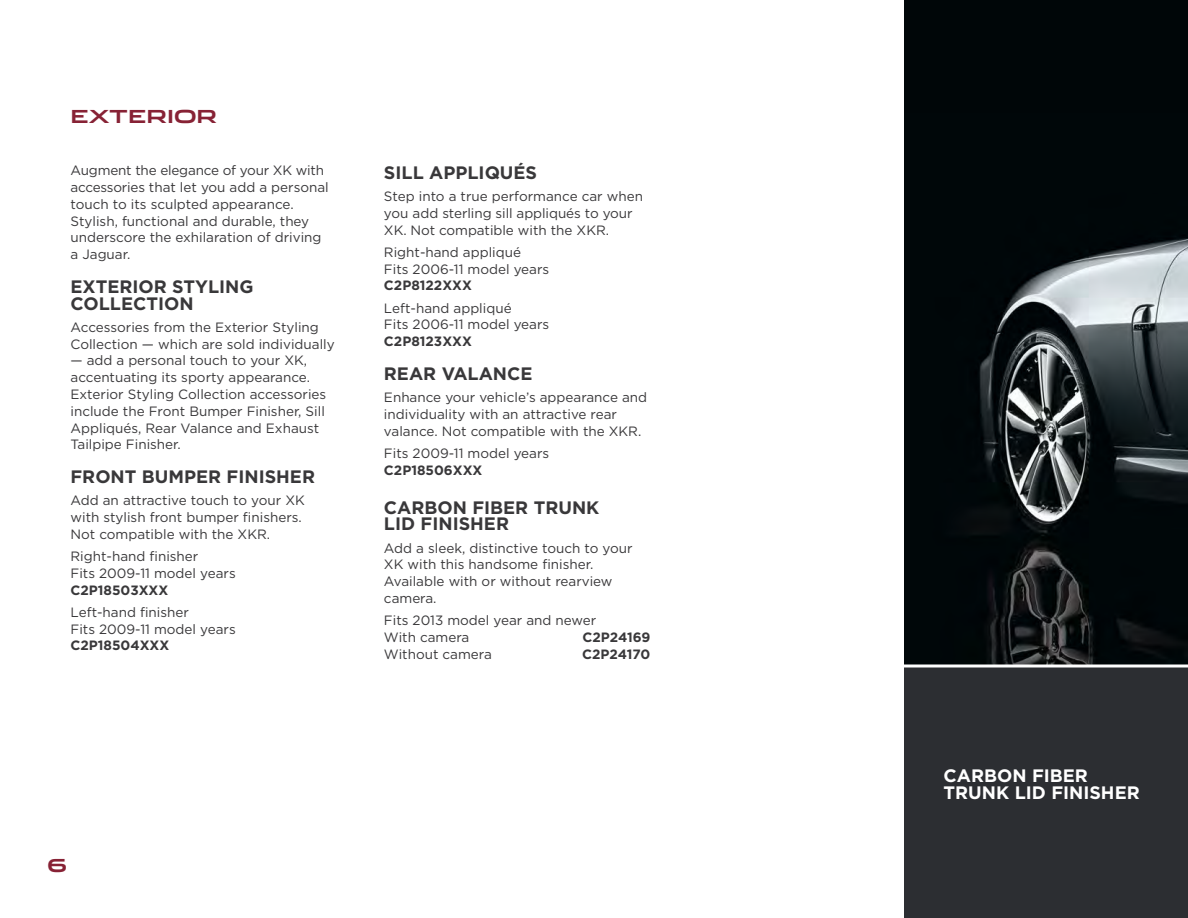
<style>
.page{position:relative;width:1188px;height:918px;background:#fff}
.page>*{position:absolute;margin:0;border:0;box-sizing:border-box;transform-origin:0 0}
.t1{font:700 18px/16.8px "Gotham";color:#39383a}
.t2{font:700 18px/16.8px "Gotham";color:#fff}
.t3{font:700 18px "Jaguar";color:#872235}
.t4{font:13.5px/16.8px "Gotham";color:#39383a}
.t5{font:700 13.5px "Gotham";color:#39383a}
</style>
<div class="page">
<div style="left:904px;top:666px;width:284px;height:252px;background:#2c2e32"></div>
<img style="left:904px;top:0;width:284px;height:664px">
<svg style="left:904px;top:664px;width:284px;height:4px"></svg>
<h1 class="t3" style="left:71px;top:110px;width:148px">EXTERIOR</h1>
<p class="t4" style="left:71px;top:163px;width:260px">Augment the elegance of your XK with accessories that let you add a personal touch to its sculpted appearance.<br>Stylish, functional and durable, they underscore the exhilaration of driving a Jaguar.</p>
<h1 class="t1" style="left:71px;top:280px;width:185px">EXTERIOR STYLING<br>COLLECTION</h1>
<p class="t4" style="left:71px;top:320px;width:266px">Accessories from the Exterior Styling<br>Collection — which are sold individually</p>
<p class="t4" style="left:71px;top:353px;width:257px">— add a personal touch to your XK, accentuating its sporty appearance.<br>Exterior Styling Collection accessories include the Front Bumper Finisher, Sill Appliqués, Rear Valance and Exhaust Tailpipe Finisher.</p>
<h1 class="t1" style="left:71px;top:470px;width:246px">FRONT BUMPER FINISHER</h1>
<p class="t4" style="left:71px;top:493px;width:236px">Add an attractive touch to your XK with stylish front bumper finishers.<br>Not compatible with the XKR.</p>
<p class="t4" style="left:71px;top:549px;width:167px">Right-hand finisher<br>Fits 2009-11 model years</p>
<p class="t5" style="left:71px;top:585px;width:99px">C2P18503XXX</p>
<p class="t4" style="left:71px;top:605px;width:167px">Left-hand finisher<br>Fits 2009-11 model years</p>
<p class="t5" style="left:71px;top:641px;width:100px">C2P18504XXX</p>
<h1 class="t1" style="left:384px;top:166px;width:155px">SILL APPLIQUÉS</h1>
<p class="t4" style="left:384px;top:189px;width:261px">Step into a true performance car when you add sterling sill appliqués to your<br>XK. Not compatible with the XKR.</p>
<p class="t4" style="left:384px;top:245px;width:167px">Right-hand appliqué<br>Fits 2006-11 model years</p>
<p class="t5" style="left:384px;top:281px;width:90px">C2P8122XXX</p>
<p class="t4" style="left:384px;top:300px;width:167px">Left-hand appliqué<br>Fits 2006-11 model years</p>
<p class="t5" style="left:384px;top:337px;width:90px">C2P8123XXX</p>
<h1 class="t1" style="left:384px;top:367px;width:150px">REAR VALANCE</h1>
<p class="t4" style="left:384px;top:390px;width:265px">Enhance your vehicle’s appearance and individuality with an attractive rear valance. Not compatible with the XKR.</p>
<p class="t4" style="left:384px;top:446px;width:167px">Fits 2009-11 model years</p>
<p class="t5" style="left:384px;top:465px;width:100px">C2P18506XXX</p>
<h1 class="t1" style="left:384px;top:500px;width:217px">CARBON FIBER TRUNK<br>LID FINISHER</h1>
<p class="t4" style="left:384px;top:541px;width:250px">Add a sleek, distinctive touch to your<br>XK with this handsome finisher.<br>Available with or without rearview camera.</p>
<p class="t4" style="left:384px;top:613px;width:214px">Fits 2013 model year and newer<br>With camera</p>
<p class="t5" style="left:582px;top:632px;width:70px">C2P24169</p>
<p class="t4" style="left:384px;top:647px;width:109px">Without camera</p>
<p class="t5" style="left:582px;top:649px;width:70px">C2P24170</p>
<h1 class="t3" style="left:47px;top:859px;width:22px">6</h1>
<h1 class="t2" style="left:944px;top:769px;width:198px">CARBON FIBER<br>TRUNK LID FINISHER</h1>
</div>
